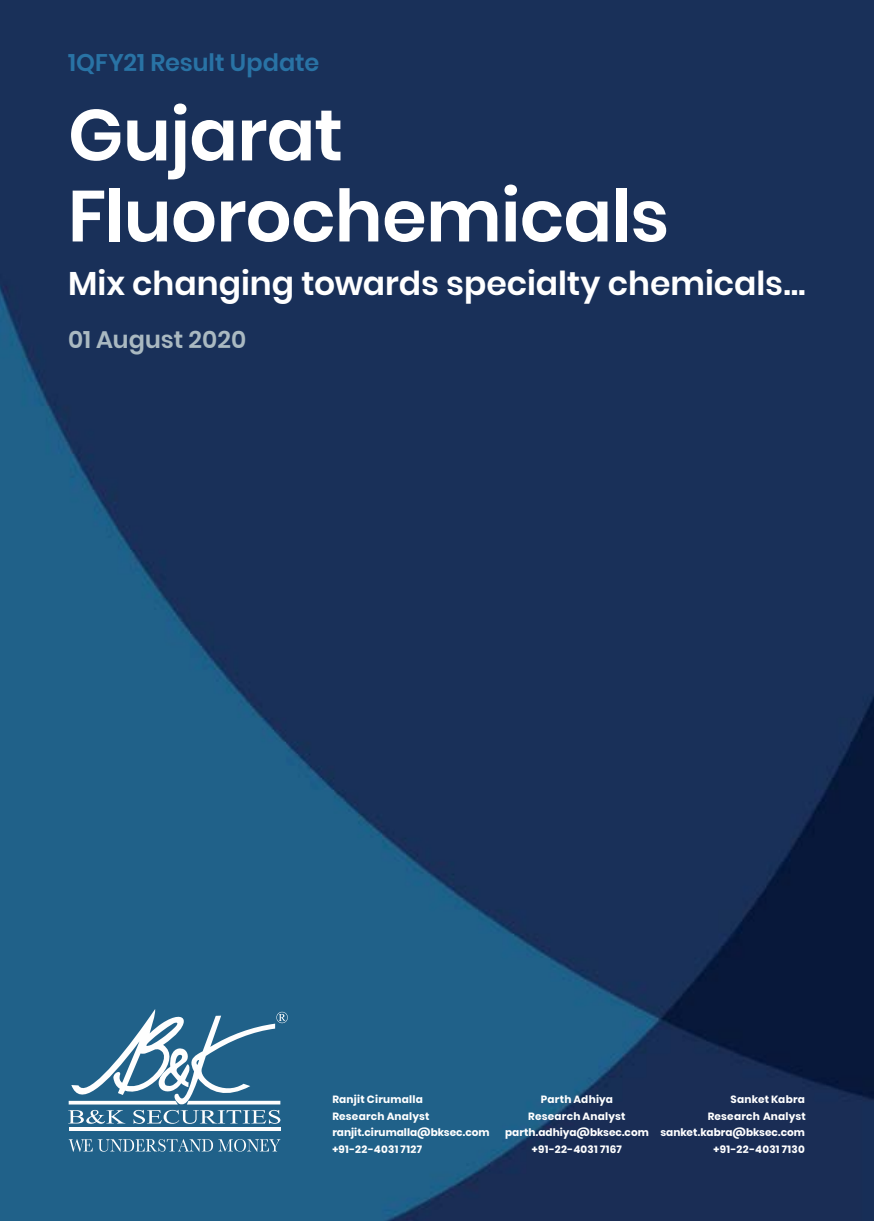
<style>
.page{position:relative;width:874px;height:1221px;background:#fff}
.page>*{position:absolute;margin:0;border:0;box-sizing:border-box;transform-origin:0 0}
.t1{font:600 72px/81px "Poppins";letter-spacing:-.01em;color:#fff}
.t2{font:600 33px "Poppins";color:#fff}
.t3{font:600 24px "Poppins";color:#2973a5}
.t4{font:600 24px "Poppins";color:#aab9c1}
.t5{font:700 10.5px "Poppins";letter-spacing:.02em;color:#fff}
.t6{font:700 10.5px "Poppins";color:#fff}
</style>
<div class="page">
<img style="left:0;top:0;width:874px;height:1220px">
<hr style="left:69px;top:1127px;width:211px;height:4px;background:#fefefe">
<svg style="left:69px;top:1138px;width:211px;height:13px"></svg>
<svg style="left:68px;top:1008px;width:220px;height:115px"></svg>
<h3 class="t3" style="left:68px;top:49px;width:253px">1QFY21 Result Update</h3>
<h1 class="t1" style="left:68px;top:95px;width:602px">Gujarat<br>Fluorochemicals</h1>
<h2 class="t2" style="left:68px;top:264px;width:739px">Mix changing towards specialty chemicals…</h2>
<h3 class="t4" style="left:68px;top:325px;width:180px">01 August 2020</h3>
<p class="t5" style="left:332px;top:1093px;width:92px">Ranjit Cirumalla</p>
<p class="t5" style="left:541px;top:1093px;width:74px">Parth Adhiya</p>
<p class="t5" style="left:730px;top:1093px;width:76px">Sanket Kabra</p>
<p class="t5" style="left:332px;top:1110px;width:99px">Research Analyst</p>
<p class="t5" style="left:528px;top:1110px;width:99px">Research Analyst</p>
<p class="t5" style="left:708px;top:1110px;width:100px">Research Analyst</p>
<p class="t6" style="left:332px;top:1126px;width:159px">ranjit.cirumalla@bksec.com</p>
<p class="t6" style="left:505px;top:1126px;width:301px">parth.adhiya@bksec.com sanket.kabra@bksec.com</p>
<p class="t5" style="left:332px;top:1143px;width:91px">+91-22-4031 7127</p>
<p class="t5" style="left:532px;top:1143px;width:92px">+91-22-4031 7167</p>
<p class="t5" style="left:713px;top:1143px;width:93px">+91-22-4031 7130</p>
</div>
